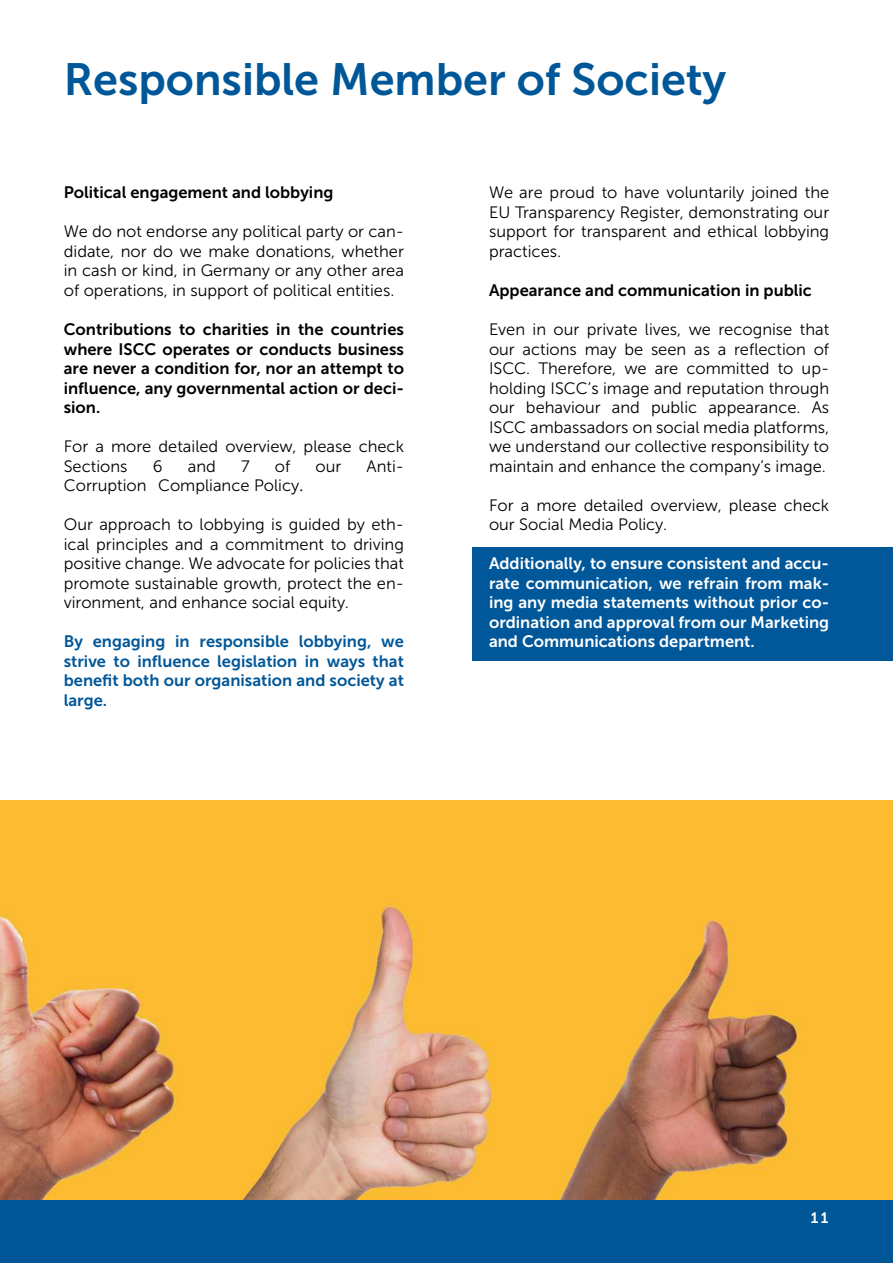
<style>
.page{position:relative;width:893px;height:1263px;background:#fff}
.page>*{position:absolute;margin:0;border:0;box-sizing:border-box;transform-origin:0 0}
.t1{font:45px "Museo Sans 700";color:#005798}
.t2{font:16.5px/19.5px "Museo Sans 300";color:#000;text-align:justify}
.t3{font:16.5px/19.5px "Museo Sans 700";color:#000;text-align:justify}
.t4{font:16.5px/19.5px "Museo Sans 700";color:#fff;text-align:justify}
.t5{font:16.5px/19.5px "Museo Sans 700";color:#005798;text-align:justify}
.t6{font:15px "Museo Sans 700";color:#fff}
.s1{font-family:"Minion Pro"}
</style>
<div class="page">
<div style="left:0;top:1200px;width:893px;height:63px;background:#005798"></div>
<div style="left:472px;top:547px;width:421px;height:113px;background:#005799"></div>
<img style="left:0;top:800px;width:893px;height:399px">
<h1 class="t1" style="left:64px;top:54px;width:664px">Responsible Member of Society</h1>
<p class="t3" style="left:64px;top:183px;width:271px">Political engagement and lobbying</p>
<p class="t2" style="left:64px;top:222px;width:342px">We do not endorse any political party or can&shy;didate, nor do we make donations, whether in cash or kind, in Germany or any other area of operations, in support of political entities.</p>
<p class="t3" style="left:64px;top:319px;width:342px">Contributions to charities in the countries where ISCC operates or conducts business are never a condition for, nor an attempt to influence, any governmental action or deci&shy;sion.</p>
<p class="t2" style="left:64px;top:437px;width:342px">For a more detailed overview, please check<br>Sections</p>
<p class="t2" style="left:153px;top:456px;width:11px">6</p>
<p class="t2" style="left:188px;top:456px;width:30px">and</p>
<p class="t2" style="left:241px;top:456px;width:10px">7</p>
<p class="t2" style="left:275px;top:456px;width:17px">of</p>
<p class="t2" style="left:316px;top:456px;width:27px">our</p>
<p class="t2" style="left:367px;top:456px;width:39px">Anti-</p>
<p class="t2" style="left:64px;top:476px;width:241px">Corruption Compliance Policy<span class="s1">.</span></p>
<p class="t2" style="left:64px;top:515px;width:342px">Our approach to lobbying is guided by eth&shy;ical principles and a commitment to driving positive change. We advocate for policies that promote sustainable growth, protect the en&shy;vironment, and enhance social equity.</p>
<p class="t5" style="left:64px;top:632px;width:342px">By engaging in responsible lobbying, we strive to influence legislation in ways that benefit both our organisation and society at large.</p>
<p class="t2" style="left:489px;top:183px;width:342px">We are proud to have voluntarily joined the EU Transparency Register, demonstrating our support for transparent and ethical lobbying practices.</p>
<p class="t3" style="left:489px;top:280px;width:324px">Appearance and communication in public</p>
<p class="t2" style="left:489px;top:320px;width:342px">Even in our private lives, we recognise that our actions may be seen as a reflection of ISCC. Therefore, we are committed to up&shy;holding ISCC’s image and reputation through our behaviour and public appearance. As ISCC ambassadors on social media platforms, we understand our collective responsibility to maintain and enhance the company’s image.</p>
<p class="t2" style="left:489px;top:495px;width:342px">For a more detailed overview, please check our Social Media Policy.</p>
<p class="t4" style="left:489px;top:554px;width:342px">Additionally, to ensure consistent and accu&shy;rate communication, we refrain from mak&shy;ing any media statements without prior co&shy;ordination and approval from our Marketing and Communications department.</p>
<p class="t6" style="left:811px;top:1209px;width:19px">11</p>
</div>
